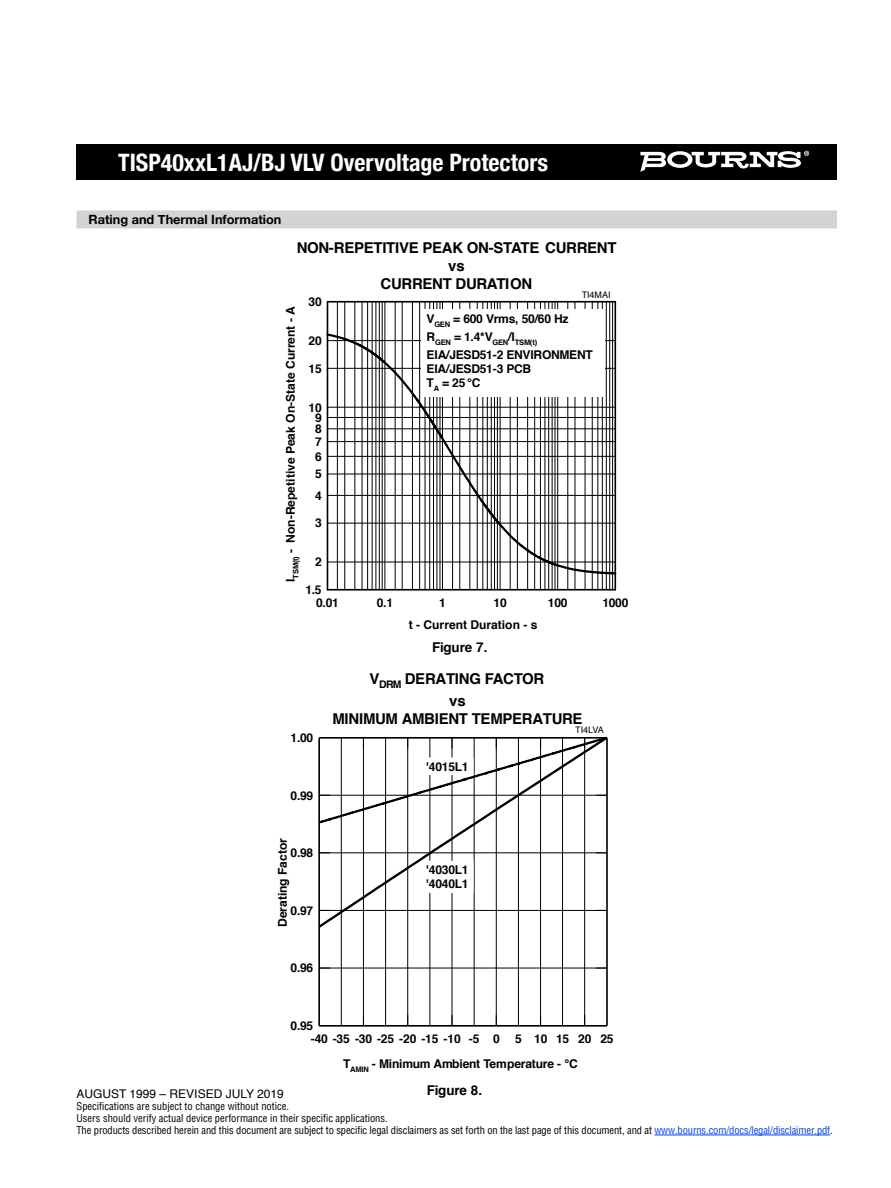
<style>
.page{position:relative;width:891px;height:1188px;background:#fff}
.page>*{position:absolute;margin:0;border:0;box-sizing:border-box;transform-origin:0 0}
.t1{font:700 condensed 24px "Helvetica Neue";color:#fff}
.t2{font:700 15px/17.9px "Helvetica";letter-spacing:-.02em;color:#000;text-align:center}
.t3{font:700 13.5px "Helvetica";letter-spacing:-.01em;color:#000}
.t4{font:700 12.75px "Helvetica Neue";color:#000}
.t5{font:700 12px/14.2px "Helvetica";letter-spacing:-.02em;color:#000}
.t6{font:700 12px "Helvetica";color:#000}
.t7{font:12px "Helvetica";color:#000}
.t8{font:condensed 10.5px/12px "Helvetica";letter-spacing:-.01em;color:#000}
.t9{font:9px "Helvetica";color:#000}
.t10{font:700 7.5px "Helvetica";letter-spacing:-.04em;color:#000}
.s1{color:#0042f4}
</style>
<div class="page">
<div style="left:76px;top:144px;width:761px;height:36px;background:#000"></div>
<hr style="left:557px;top:302px;width:1px;height:288px;background:#000">
<hr style="left:500px;top:302px;width:1px;height:288px;background:#000">
<hr style="left:442px;top:302px;width:1px;height:288px;background:#000">
<hr style="left:384px;top:302px;width:1px;height:288px;background:#000">
<hr style="left:612px;top:302px;width:1px;height:288px;background:#000">
<hr style="left:609px;top:302px;width:1px;height:288px;background:#000">
<hr style="left:606px;top:302px;width:1px;height:288px;background:#000">
<hr style="left:602px;top:302px;width:1px;height:288px;background:#000">
<hr style="left:597px;top:302px;width:1px;height:288px;background:#000">
<hr style="left:592px;top:302px;width:1px;height:288px;background:#000">
<hr style="left:585px;top:302px;width:1px;height:288px;background:#000">
<hr style="left:575px;top:302px;width:1px;height:288px;background:#000">
<hr style="left:567px;top:302px;width:1px;height:288px;background:#000">
<hr style="left:555px;top:302px;width:1px;height:288px;background:#000">
<hr style="left:552px;top:302px;width:1px;height:288px;background:#000">
<hr style="left:548px;top:302px;width:1px;height:288px;background:#000">
<hr style="left:545px;top:302px;width:1px;height:288px;background:#000">
<hr style="left:540px;top:302px;width:1px;height:288px;background:#000">
<hr style="left:534px;top:302px;width:1px;height:288px;background:#000">
<hr style="left:527px;top:302px;width:1px;height:288px;background:#000">
<hr style="left:517px;top:302px;width:1px;height:288px;background:#000">
<hr style="left:510px;top:302px;width:1px;height:288px;background:#000">
<hr style="left:497px;top:302px;width:1px;height:288px;background:#000">
<hr style="left:494px;top:302px;width:1px;height:288px;background:#000">
<hr style="left:491px;top:302px;width:1px;height:288px;background:#000">
<hr style="left:487px;top:302px;width:1px;height:288px;background:#000">
<hr style="left:482px;top:302px;width:1px;height:288px;background:#000">
<hr style="left:477px;top:302px;width:1px;height:288px;background:#000">
<hr style="left:470px;top:302px;width:1px;height:288px;background:#000">
<hr style="left:459px;top:302px;width:1px;height:288px;background:#000">
<hr style="left:452px;top:302px;width:1px;height:288px;background:#000">
<hr style="left:440px;top:302px;width:1px;height:288px;background:#000">
<hr style="left:437px;top:302px;width:1px;height:288px;background:#000">
<hr style="left:433px;top:302px;width:1px;height:288px;background:#000">
<hr style="left:429px;top:302px;width:1px;height:288px;background:#000">
<hr style="left:425px;top:302px;width:1px;height:288px;background:#000">
<hr style="left:419px;top:302px;width:1px;height:288px;background:#000">
<hr style="left:412px;top:302px;width:1px;height:288px;background:#000">
<hr style="left:402px;top:302px;width:1px;height:288px;background:#000">
<hr style="left:395px;top:302px;width:1px;height:288px;background:#000">
<hr style="left:382px;top:302px;width:1px;height:288px;background:#000">
<hr style="left:379px;top:302px;width:1px;height:288px;background:#000">
<hr style="left:376px;top:302px;width:1px;height:288px;background:#000">
<hr style="left:372px;top:302px;width:1px;height:288px;background:#000">
<hr style="left:367px;top:302px;width:1px;height:288px;background:#000">
<hr style="left:362px;top:302px;width:1px;height:288px;background:#000">
<hr style="left:354px;top:302px;width:1px;height:288px;background:#000">
<hr style="left:344px;top:302px;width:1px;height:288px;background:#000">
<hr style="left:337px;top:302px;width:1px;height:288px;background:#000">
<hr style="left:327px;top:589px;width:288px;height:2px;background:#000">
<hr style="left:327px;top:301px;width:288px;height:2px;background:#000">
<hr style="left:327px;top:302px;width:1px;height:288px;background:#000">
<hr style="left:614px;top:302px;width:2px;height:288px;background:#000">
<svg style="left:326px;top:332px;width:289px;height:244px"></svg>
<div style="left:421px;top:309px;width:183px;height:87px;background:#fff"></div>
<hr style="left:584px;top:738px;width:1px;height:288px;background:#000">
<hr style="left:540px;top:738px;width:1px;height:288px;background:#000">
<hr style="left:496px;top:738px;width:1px;height:288px;background:#000">
<hr style="left:452px;top:738px;width:1px;height:288px;background:#000">
<hr style="left:407px;top:738px;width:1px;height:288px;background:#000">
<hr style="left:363px;top:738px;width:1px;height:288px;background:#000">
<hr style="left:562px;top:738px;width:1px;height:288px;background:#000">
<hr style="left:518px;top:738px;width:1px;height:288px;background:#000">
<hr style="left:474px;top:738px;width:1px;height:288px;background:#000">
<hr style="left:430px;top:738px;width:1px;height:288px;background:#000">
<hr style="left:385px;top:738px;width:1px;height:288px;background:#000">
<hr style="left:341px;top:738px;width:1px;height:288px;background:#000">
<hr style="left:319px;top:1025px;width:288px;height:2px;background:#000">
<hr style="left:319px;top:968px;width:288px;height:1px;background:#000">
<hr style="left:318px;top:738px;width:2px;height:288px;background:#000">
<hr style="left:606px;top:738px;width:2px;height:288px;background:#000">
<svg style="left:318px;top:824px;width:290px;height:106px"></svg>
<svg style="left:318px;top:736px;width:290px;height:88px"></svg>
<div style="left:424px;top:758px;width:49px;height:17px;background:#fff"></div>
<div style="left:424px;top:861px;width:49px;height:31px;background:#fff"></div>
<svg style="left:640px;top:151px;width:169px;height:21px"></svg>
<div style="left:76px;top:210px;width:761px;height:18px;background:#d1d3d4"></div>
<hr style="left:654px;top:1135px;width:176px;height:1px;background:#0042f4">
<h1 class="t1" style="left:118px;top:142px;width:431px">TISP40xxL1AJ/BJ VLV Overvoltage Protectors</h1>
<p class="t4" style="left:88px;top:209px;width:195px">Rating and Thermal Information</p>
<h2 class="t2" style="left:297px;top:239px;width:321px">NON-REPETITIVE PEAK ON-STATE CURRENT vs<br>CURRENT DURATION</h2>
<p class="t9" style="left:582px;top:287px;width:30px">TI4MAI</p>
<p class="t5" style="left:309px;top:295px;width:15px">30</p>
<p class="t6" style="left:281px;top:582px;width:277px;rotate:-90deg">I<sub>TSM(t)</sub> - Non-Repetitive Peak On-State Current - A</p>
<p class="t5" style="left:427px;top:312px;width:143px">V<sub>GEN</sub> = 600 Vrms, 50/60 Hz</p>
<p class="t10" style="left:427px;top:336px;width:112px"><sup>R</sup>GEN <sup>=</sup> <sup>1.4*V</sup>GEN<sup>/I</sup>TSM(t)</p>
<p class="t5" style="left:427px;top:348px;width:168px">EIA/JESD51-2 ENVIRONMENT<br>EIA/JESD51-3 PCB<br>T<sub>A</sub> = 25 °C</p>
<p class="t5" style="left:309px;top:334px;width:15px">20</p>
<p class="t5" style="left:309px;top:361px;width:15px">15</p>
<p class="t5" style="left:309px;top:401px;width:15px">10</p>
<p class="t5" style="left:315px;top:411px;width:8px">9</p>
<p class="t5" style="left:315px;top:422px;width:8px">8</p>
<p class="t5" style="left:315px;top:435px;width:8px">7</p>
<p class="t5" style="left:315px;top:450px;width:8px">6</p>
<p class="t5" style="left:315px;top:467px;width:8px">5</p>
<p class="t5" style="left:315px;top:489px;width:8px">4</p>
<p class="t5" style="left:315px;top:516px;width:8px">3</p>
<p class="t5" style="left:315px;top:555px;width:8px">2</p>
<p class="t5" style="left:305px;top:583px;width:18px">1.5</p>
<p class="t5" style="left:316px;top:596px;width:24px">0.01</p>
<p class="t5" style="left:377px;top:596px;width:18px">0.1</p>
<p class="t5" style="left:439px;top:596px;width:8px">1</p>
<p class="t5" style="left:494px;top:596px;width:15px">10</p>
<p class="t5" style="left:548px;top:596px;width:21px">100</p>
<p class="t5" style="left:602px;top:596px;width:28px">1000</p>
<p class="t6" style="left:409px;top:615px;width:130px">t - Current Duration - s</p>
<p class="t3" style="left:432px;top:636px;width:57px">Figure 7.</p>
<p class="t5" style="left:291px;top:731px;width:24px">1.00</p>
<p class="t5" style="left:291px;top:789px;width:24px">0.99</p>
<p class="t6" style="left:273px;top:927px;width:91px;rotate:-90deg">Derating Factor</p>
<p class="t5" style="left:291px;top:846px;width:24px">0.98</p>
<p class="t5" style="left:291px;top:904px;width:24px">0.97</p>
<p class="t5" style="left:291px;top:961px;width:24px">0.96</p>
<p class="t5" style="left:291px;top:1019px;width:24px">0.95</p>
<h2 class="t2" style="left:370px;top:668px;width:176px;line-height:22.4px">V<sub>DRM</sub> DERATING FACTOR vs</h2>
<h2 class="t2" style="left:332px;top:710px;width:252px">MINIMUM AMBIENT TEMPERATURE</h2>
<p class="t5" style="left:426px;top:760px;width:44px">'4015L1</p>
<p class="t5" style="left:426px;top:863px;width:44px">'4030L1 '4040L1</p>
<p class="t9" style="left:575px;top:723px;width:30px">TI4LVA</p>
<p class="t5" style="left:311px;top:1032px;width:191px">-40 -35 -30 -25 -20 -15 -10 -5 0</p>
<p class="t5" style="left:515px;top:1032px;width:100px">5 10 15 20 25</p>
<p class="t5" style="left:343px;top:1057px;width:236px">T<sub>AMIN</sub> - Minimum Ambient Temperature - °C</p>
<p class="t3" style="left:427px;top:1079px;width:57px">Figure 8.</p>
<p class="t7" style="left:76px;top:1085px;width:209px">AUGUST 1999 – REVISED JULY 2019</p>
<p class="t8" style="left:76px;top:1100px;width:758px">Specifications are subject to change without notice.<br>Users should verify actual device performance in their specific applications.<br>The products described herein and this document are subject to specific legal disclaimers as set forth on the last page of this document, and at <span class="s1">www.bourns.com/docs/legal/disclaimer.pdf</span>.</p>
</div>
